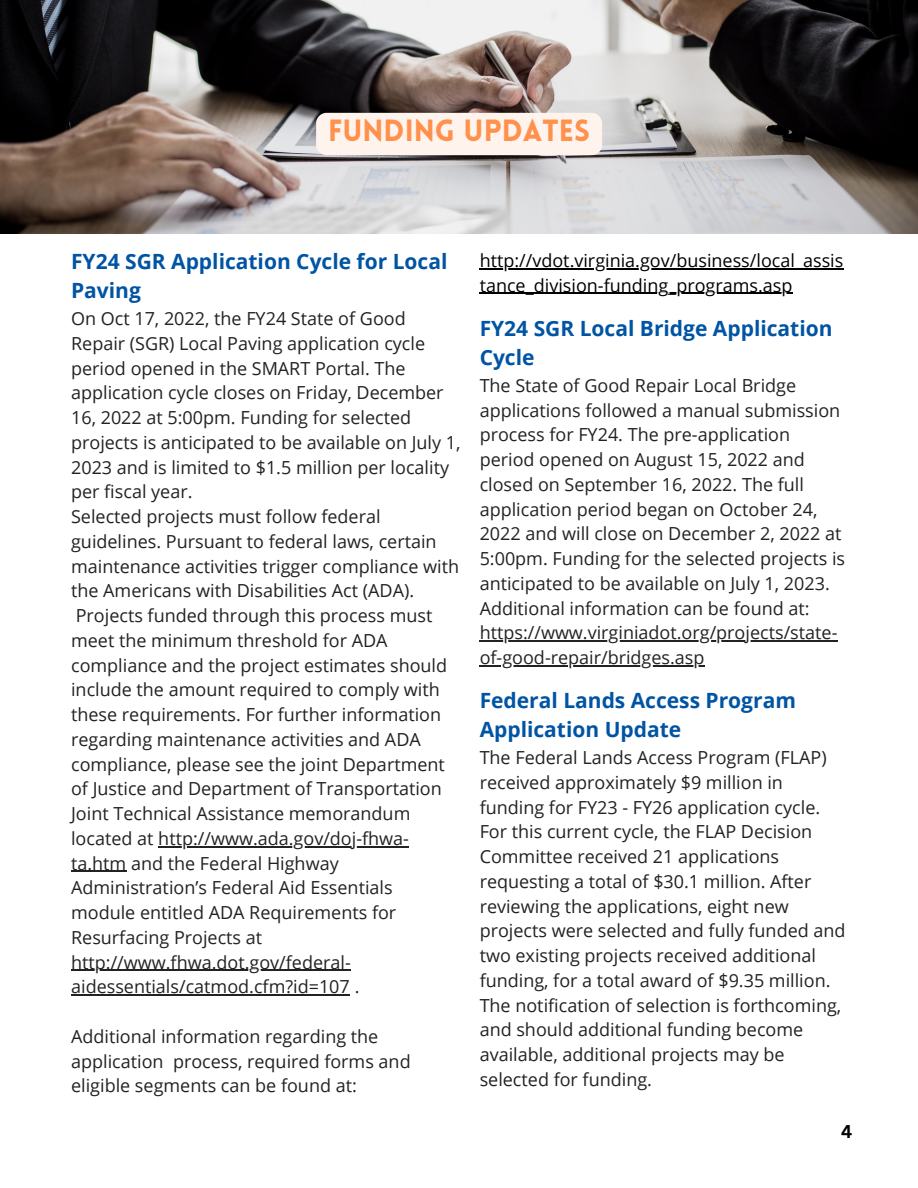
<style>
.page{position:relative;width:918px;height:1188px;background:#fff}
.page>*{position:absolute;margin:0;border:0;box-sizing:border-box;transform-origin:0 0}
.t1{font:900 30px "Lovelo";color:#ff914d}
.t2{font:700 21px/29.2px "Open Sans";color:#0054a4}
.t3{font:18px/24.8px "Open Sans";color:#222}
.t4{font:18px/24.8px "Open Sans";color:#000}
.t5{font:700 18px "Canva Sans";color:#000}
</style>
<div class="page">
<hr style="left:158px;top:846px;width:251px;height:1px;background:#222">
<hr style="left:71px;top:871px;width:55px;height:1px;background:#222">
<hr style="left:71px;top:970px;width:280px;height:1px;background:#222">
<hr style="left:71px;top:994px;width:279px;height:2px;background:#222">
<img style="left:0;top:0;width:918px;height:234px">
<hr style="left:480px;top:640px;width:358px;height:2px;background:#222">
<hr style="left:480px;top:665px;width:225px;height:1px;background:#222">
<div style="left:316px;top:113px;width:286px;height:42px;background:#fff4ed"></div>
<hr style="left:480px;top:268px;width:364px;height:1px;background:#000">
<hr style="left:480px;top:293px;width:313px;height:1px;background:#000">
<h1 class="t1" style="left:328px;top:119px;width:263px">FUNDING UPDATES</h1>
<p class="t2" style="left:71px;top:246px;width:378px">FY24 SGR Application Cycle for Local<br>Paving</p>
<p class="t3" style="left:71px;top:306px;width:391px">On Oct 17, 2022, the FY24 State of Good Repair (SGR) Local Paving application cycle period opened in the SMART Portal. The application cycle closes on Friday, December 16, 2022 at 5:00pm. Funding for selected projects is anticipated to be available on July 1, 2023 and is limited to $1.5 million per locality per fiscal year.<br>Selected projects must follow federal guidelines. Pursuant to federal laws, certain maintenance activities trigger compliance with the Americans with Disabilities Act (ADA).<br>Projects funded through this process must meet the minimum threshold for ADA compliance and the project estimates should include the amount required to comply with these requirements. For further information regarding maintenance activities and ADA compliance, please see the joint Department of Justice and Department of Transportation Joint Technical Assistance memorandum located at http://www.ada.gov/doj-fhwa&shy;ta.htm and the Federal Highway Administration’s Federal Aid Essentials module entitled ADA Requirements for Resurfacing Projects at http://www.fhwa.dot.gov/federal&shy;aidessentials/catmod.cfm?id=107 .</p>
<p class="t3" style="left:71px;top:1024px;width:341px">Additional information regarding the application process, required forms and eligible segments can be found at:</p>
<p class="t4" style="left:480px;top:248px;width:365px">http://vdot.virginia.gov/business/local_assis tance_division-funding_programs.asp</p>
<p class="t2" style="left:480px;top:313px;width:354px">FY24 SGR Local Bridge Application<br>Cycle</p>
<p class="t3" style="left:480px;top:372px;width:367px">The State of Good Repair Local Bridge applications followed a manual submission process for FY24. The pre-application period opened on August 15, 2022 and closed on September 16, 2022. The full application period began on October 24, 2022 and will close on December 2, 2022 at 5:00pm. Funding for the selected projects is anticipated to be available on July 1, 2023.<br>Additional information can be found at: https://www.virginiadot.org/projects/state&shy;of-good-repair/bridges.asp</p>
<p class="t2" style="left:480px;top:685px;width:318px">Federal Lands Access Program<br>Application Update</p>
<p class="t3" style="left:480px;top:745px;width:367px">The Federal Lands Access Program (FLAP) received approximately $9 million in funding for FY23 - FY26 application cycle.<br>For this current cycle, the FLAP Decision Committee received 21 applications requesting a total of $30.1 million. After reviewing the applications, eight new projects were selected and fully funded and two existing projects received additional funding, for a total award of $9.35 million.<br>The notification of selection is forthcoming, and should additional funding become available, additional projects may be selected for funding.</p>
<p class="t5" style="left:841px;top:1119px;width:13px">4</p>
</div>
